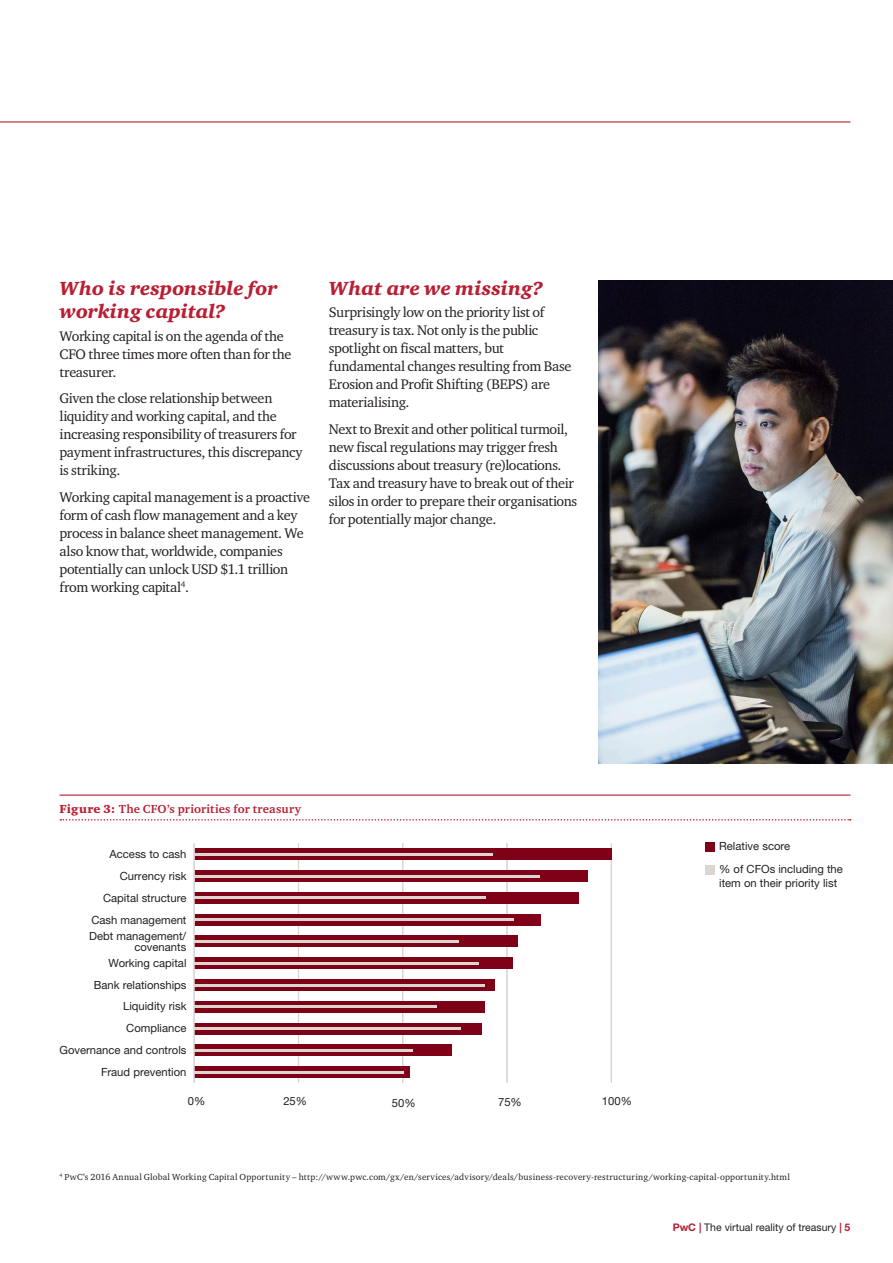
<style>
.page{position:relative;width:893px;height:1263px;background:#fff}
.page>*{position:absolute;margin:0;border:0;box-sizing:border-box;transform-origin:0 0}
.Body_text{font:italic 900 19.5px/23.4px "Charter ITC Std";letter-spacing:.005em;color:#b91f33}
.Body_text-2{font:14.25px/18px "Charter ITC Std";letter-spacing:-.025em;color:#231f20}
.figure_text{font:700 12px "Charter ITC Std";letter-spacing:.02em;color:#b91f33}
.t1{font:11.25px/11.4px "Helvetica Neue LTW1 G";color:#231f20;text-align:right}
.t2{font:10.5px "Helvetica Neue LTW1 G";color:#231f20}
.Body_text-3{font:9px "Charter ITC Std";letter-spacing:.025em;color:#231f20}
.s1{font-weight:900}
.s2{font-weight:700;color:#b91f33}
</style>
<div class="page">
<svg style="left:0;top:121px;width:851px;height:2px;background:#d7808b"></svg>
<img style="left:598px;top:281px;width:295px;height:482px">
<hr style="left:60px;top:794px;width:790px;height:2px;background:#b91f33">
<svg style="left:60px;top:819px;width:791px;height:1px"></svg>
<hr style="left:611px;top:843px;width:1px;height:240px;background:#dcd6d1">
<hr style="left:506px;top:843px;width:2px;height:240px;background:#dcd6d1">
<hr style="left:402px;top:843px;width:1px;height:240px;background:#dcd6d1">
<hr style="left:298px;top:843px;width:1px;height:240px;background:#dcd6d1">
<div style="left:705px;top:843px;width:9px;height:9px;background:#7f0118"></div>
<div style="left:705px;top:866px;width:9px;height:9px;background:#dcd6d1"></div>
<div style="left:194px;top:914px;width:347px;height:11px;background:#7f0118"></div>
<div style="left:194px;top:870px;width:394px;height:12px;background:#7f0118"></div>
<div style="left:194px;top:849px;width:417px;height:11px;background:#7f0118"></div>
<hr style="left:194px;top:875px;width:345px;height:3px;background:#dcd6d1">
<hr style="left:194px;top:853px;width:299px;height:3px;background:#dcd6d1">
<div style="left:194px;top:1044px;width:258px;height:12px;background:#7f0118"></div>
<div style="left:194px;top:1023px;width:288px;height:11px;background:#7f0118"></div>
<div style="left:194px;top:1001px;width:290px;height:11px;background:#7f0118"></div>
<div style="left:194px;top:979px;width:301px;height:12px;background:#7f0118"></div>
<div style="left:194px;top:957px;width:318px;height:12px;background:#7f0118"></div>
<div style="left:194px;top:936px;width:324px;height:11px;background:#7f0118"></div>
<div style="left:194px;top:892px;width:384px;height:12px;background:#7f0118"></div>
<div style="left:194px;top:1066px;width:216px;height:12px;background:#7f0118"></div>
<hr style="left:194px;top:1070px;width:210px;height:3px;background:#dcd6d1">
<hr style="left:194px;top:1049px;width:219px;height:3px;background:#dcd6d1">
<hr style="left:194px;top:1027px;width:266px;height:3px;background:#dcd6d1">
<hr style="left:194px;top:1005px;width:242px;height:3px;background:#dcd6d1">
<hr style="left:194px;top:983px;width:290px;height:3px;background:#dcd6d1">
<hr style="left:194px;top:962px;width:284px;height:3px;background:#dcd6d1">
<hr style="left:194px;top:940px;width:265px;height:3px;background:#dcd6d1">
<hr style="left:194px;top:918px;width:320px;height:3px;background:#dcd6d1">
<hr style="left:194px;top:896px;width:292px;height:3px;background:#dcd6d1">
<hr style="left:194px;top:843px;width:1px;height:240px;background:#dcd6d1">
<p class="Body_text" style="left:60px;top:277px;width:219px">Who is responsible for working capital?</p>
<p class="Body_text-2" style="left:60px;top:327px;width:233px">Working capital is on the agenda of the<br>CFO three times more often than for the treasurer.</p>
<p class="Body_text-2" style="left:60px;top:389px;width:245px">Given the close relationship between liquidity and working capital, and the increasing responsibility of treasurers for payment infrastructures, this discrepancy is striking.</p>
<p class="Body_text-2" style="left:60px;top:488px;width:252px">Working capital management is a proactive form of cash flow management and a key process in balance sheet management. We also know that, worldwide, companies potentially can unlock USD $1.1 trillion from working capital<sup>4</sup>.</p>
<p class="Body_text" style="left:329px;top:277px;width:215px">What are we missing?</p>
<p class="Body_text-2" style="left:329px;top:303px;width:244px">Surprisingly low on the priority list of treasury is tax. Not only is the public spotlight on fiscal matters, but fundamental changes resulting from Base Erosion and Profit Shifting (BEPS) are materialising.</p>
<p class="Body_text-2" style="left:329px;top:420px;width:250px">Next to Brexit and other political turmoil, new fiscal regulations may trigger fresh discussions about treasury (re)locations.<br>Tax and treasury have to break out of their silos in order to prepare their organisations for potentially major change.</p>
<p class="figure_text" style="left:60px;top:801px;width:243px"><span class="s1">Figure 3:</span> The CFO’s priorities for treasury</p>
<p class="t1" style="left:110px;top:848px;width:78px">Access to cash</p>
<p class="t1" style="left:719px;top:835px;width:125px;line-height:22.8px;text-align:left">Relative score<br>% of CFOs including the</p>
<p class="t1" style="left:719px;top:877px;width:120px">item on their priority list</p>
<p class="t1" style="left:103px;top:865px;width:85px;line-height:21.9px">Currency risk<br>Capital structure</p>
<p class="t1" style="left:91px;top:914px;width:97px">Cash management</p>
<p class="t1" style="left:89px;top:930px;width:99px">Debt management/ covenants</p>
<p class="t1" style="left:108px;top:957px;width:80px">Working capital</p>
<p class="t1" style="left:94px;top:979px;width:94px">Bank relationships</p>
<p class="t1" style="left:123px;top:1000px;width:65px">Liquidity risk</p>
<p class="t1" style="left:126px;top:1022px;width:62px">Compliance</p>
<p class="t1" style="left:60px;top:1044px;width:128px">Governance and controls</p>
<p class="t1" style="left:101px;top:1066px;width:87px">Fraud prevention</p>
<p class="t1" style="left:188px;top:1095px;width:19px">0%</p>
<p class="t1" style="left:283px;top:1095px;width:25px">25%</p>
<p class="t1" style="left:392px;top:1097px;width:25px">50%</p>
<p class="t1" style="left:498px;top:1096px;width:25px">75%</p>
<p class="t1" style="left:602px;top:1096px;width:32px">100%</p>
<p class="Body_text-3" style="left:60px;top:1171px;width:732px"><sup>4</sup> PwC’s 2016 Annual Global Working Capital Opportunity – http://www.pwc.com/gx/en/services/advisory/deals/business-recovery-restructuring/working-capital-opportunity.html</p>
<p class="t2" style="left:673px;top:1221px;width:179px"><span class="s2">PwC |</span> The virtual reality of treasury <span class="s2">| 5</span></p>
</div>
